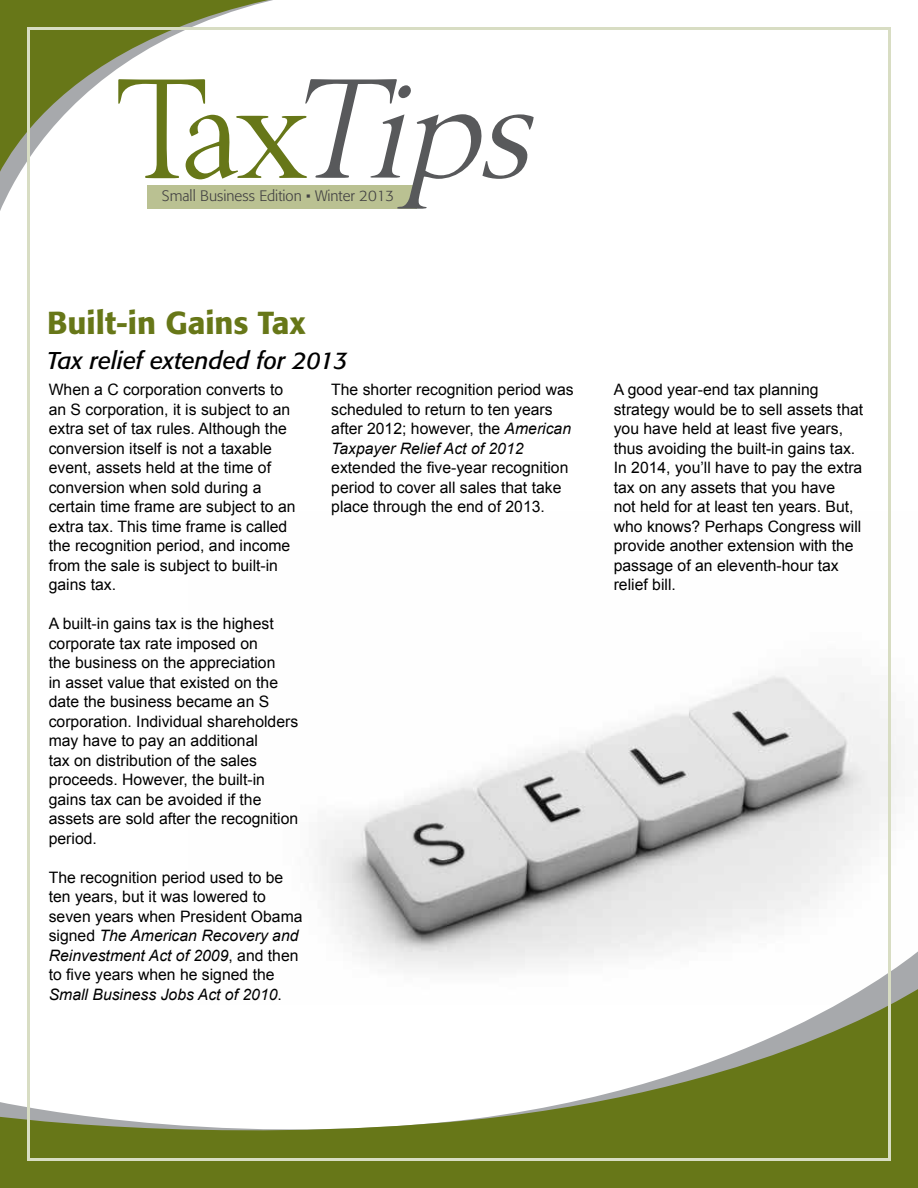
<style>
.page{position:relative;width:918px;height:1188px;background:#fff}
.page>*{position:absolute;margin:0;border:0;box-sizing:border-box;transform-origin:0 0}
.t1{font:141.15px "Berman";color:#677718}
.t2{font:500 31.5px "Formata";color:#677718}
.t3{font:italic 24px "Formata";color:#000}
.t4{font:15.75px/19.5px "Arial";color:#000}
.t5{font:300 15px "Formata";color:#414042}
.s1{font-style:italic}
</style>
<div class="page">
<img style="left:319px;top:675px;width:581px;height:265px">
<svg style="left:352px;top:940px;width:566px;height:40px"></svg>
<svg style="left:0;top:980px;width:918px;height:208px"></svg>
<svg style="left:0;top:0;width:273px;height:203px"></svg>
<div style="left:147px;top:185px;width:270px;height:24px;background:#bac192"></div>
<svg style="left:305px;top:79px;width:228px;height:130px"></svg>
<h1 class="t1" style="left:114px;top:54px;width:200px">Tax</h1>
<p class="t5" style="left:162px;top:187px;width:234px">Small Business Edition • Winter 2013</p>
<h2 class="t2" style="left:47px;top:304px;width:260px">Built-in Gains Tax</h2>
<h3 class="t3" style="left:47px;top:346px;width:303px">Tax relief extended for 2013</h3>
<p class="t4" style="left:49px;top:380px;width:248px">When a C corporation converts to an S corporation, it is subject to an extra set of tax rules. Although the conversion itself is not a taxable event, assets held at the time of conversion when sold during a certain time frame are subject to an extra tax. This time frame is called the recognition period, and income from the sale is subject to built-in gains tax.</p>
<p class="t4" style="left:49px;top:614px;width:251px">A built-in gains tax is the highest corporate tax rate imposed on<br>the business on the appreciation<br>in asset value that existed on the date the business became an S corporation. Individual shareholders may have to pay an additional<br>tax on distribution of the sales proceeds. However, the built-in gains tax can be avoided if the assets are sold after the recognition period.</p>
<p class="t4" style="left:49px;top:868px;width:255px">The recognition period used to be ten years, but it was lowered to seven years when President Obama signed <span class="s1">The American Recovery and<br>Reinvestment Act of 2009</span>, and then to five years when he signed the<br><span class="s1">Small Business Jobs Act of 2010</span>.</p>
<p class="t4" style="left:331px;top:380px;width:244px">The shorter recognition period was scheduled to return to ten years after 2012; however, the <span class="s1">American<br>Taxpayer Relief Act of 2012</span></p>
<p class="t4" style="left:331px;top:458px;width:239px">extended the five-year recognition period to cover all sales that take place through the end of 2013.</p>
<p class="t4" style="left:614px;top:380px;width:251px">A good year-end tax planning strategy would be to sell assets that you have held at least five years, thus avoiding the built-in gains tax.<br>In 2014, you’ll have to pay the extra tax on any assets that you have<br>not held for at least ten years. But, who knows? Perhaps Congress will provide another extension with the passage of an eleventh-hour tax relief bill.</p>
</div>
